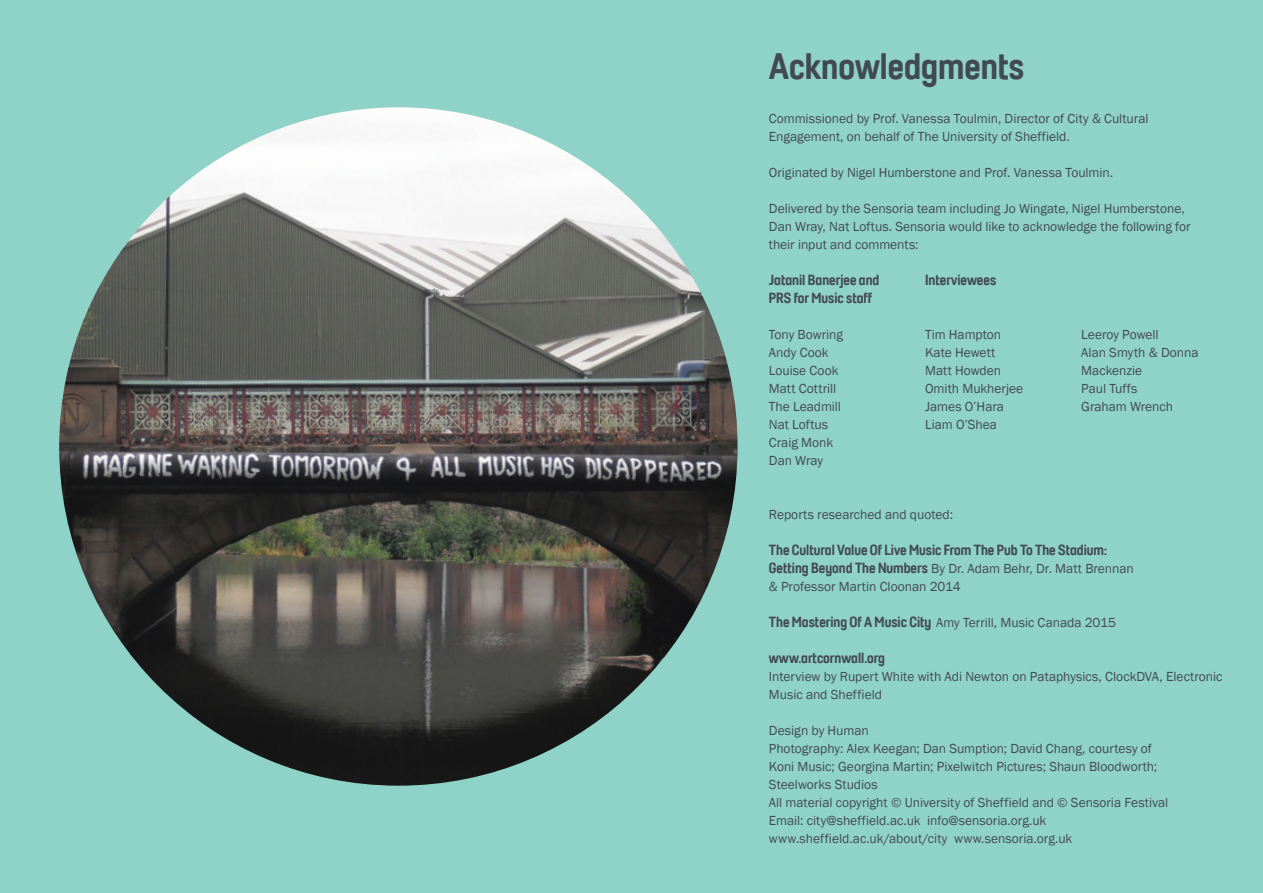
<style>
.page{position:relative;width:1263px;height:893px;background:#8fd2c7}
.page>*{position:absolute;margin:0;border:0;box-sizing:border-box;transform-origin:0 0}
.t1{font:37.5px "Sheffield Headline";color:#424a51}
.t2{font:15px/18px "Sheffield Headline";color:#424a51}
.t3{font:13.5px/18px "Franklin Gothic";color:#424a51}
.s1{font-family:"Sheffield Headline";font-size:15px}
</style>
<div class="page">
<img style="left:59px;top:107px;width:678px;height:679px;border-radius:339px">
<h1 class="t1" style="left:769px;top:43px;width:257px">Acknowledgments</h1>
<p class="t3" style="left:769px;top:110px;width:381px">Commissioned by Prof. Vanessa Toulmin, Director of City &amp; Cultural<br>Engagement, on behalf of The University of Sheffield.</p>
<p class="t3" style="left:769px;top:164px;width:346px">Originated by Nigel Humberstone and Prof. Vanessa Toulmin.</p>
<p class="t3" style="left:769px;top:200px;width:423px">Delivered by the Sensoria team including Jo Wingate, Nigel Humberstone,<br>Dan Wray, Nat Loftus. Sensoria would like to acknowledge the following for their input and comments:</p>
<p class="t2" style="left:769px;top:271px;width:112px">Jatanil Banerjee and<br>PRS for Music staff</p>
<p class="t3" style="left:769px;top:326px;width:76px">Tony Bowring<br>Andy Cook<br>Louise Cook<br>Matt Cottrill<br>The Leadmill<br>Nat Loftus<br>Craig Monk<br>Dan Wray</p>
<p class="t2" style="left:925px;top:271px;width:73px">Interviewees</p>
<p class="t3" style="left:925px;top:326px;width:100px">Tim Hampton<br>Kate Hewett<br>Matt Howden<br>Omith Mukherjee<br>James O’Hara<br>Liam O’Shea</p>
<p class="t3" style="left:1081px;top:326px;width:119px">Leeroy Powell<br>Alan Smyth &amp; Donna<br>Mackenzie<br>Paul Tuffs<br>Graham Wrench</p>
<p class="t3" style="left:769px;top:506px;width:186px">Reports researched and quoted:</p>
<p class="t2" style="left:769px;top:541px;width:340px">The Cultural Value Of Live Music From The Pub To The Stadium:</p>
<p class="t3" style="left:769px;top:560px;width:366px"><span class="s1">Getting Beyond The Numbers</span> By Dr. Adam Behr, Dr. Matt Brennan &amp; Professor Martin Cloonan 2014</p>
<p class="t3" style="left:769px;top:614px;width:349px"><span class="s1">The Mastering Of A Music City</span> Amy Terrill, Music Canada 2015</p>
<p class="t2" style="left:769px;top:649px;width:118px">www.artcornwall.org</p>
<p class="t3" style="left:769px;top:668px;width:455px">Interview by Rupert White with Adi Newton on Pataphysics, ClockDVA, Electronic<br>Music and Sheffield</p>
<p class="t3" style="left:769px;top:722px;width:401px">Design by Human<br>Photography: Alex Keegan; Dan Sumption; David Chang, courtesy of Koni Music; Georgina Martin; Pixelwitch Pictures; Shaun Bloodworth; Steelworks Studios<br>All material copyright © University of Sheffield and © Sensoria Festival Email: city@sheffield.ac.uk info@sensoria.org.uk www.sheffield.ac.uk/about/city www.sensoria.org.uk</p>
</div>
